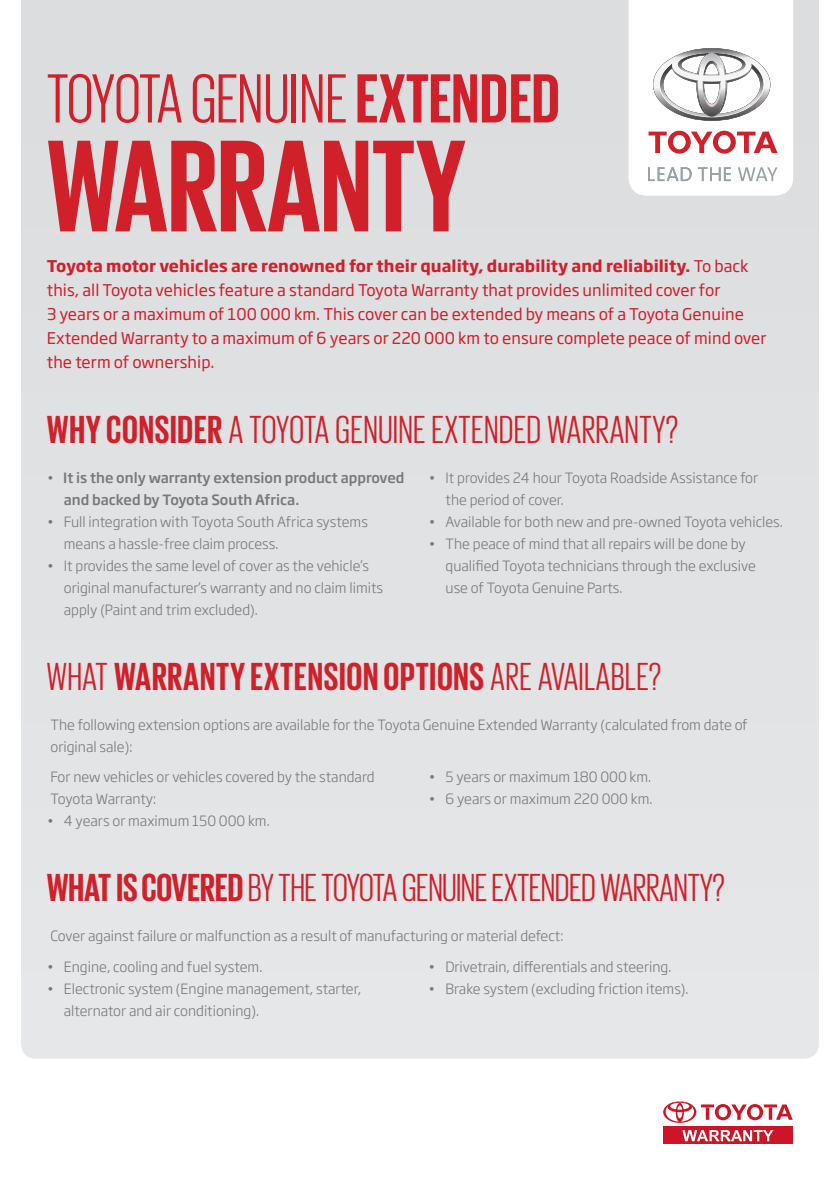
<style>
.page{position:relative;width:840px;height:1191px;background:#fff}
.page>*{position:absolute;margin:0;border:0;box-sizing:border-box;transform-origin:0 0}
.t1{font:700 133.8px "Giorgio Sans";color:#d0202a}
.t2{font:71px "Giorgio Sans";color:#d0202a}
.t3{font:40px "Giorgio Sans";color:#d0202a}
.t4{font:40px "Giorgio Sans";letter-spacing:.02em;color:#d0202a}
.t5{font:700 40px "Giorgio Sans";letter-spacing:.02em;color:#d0202a}
.t6{font:16px/24px "Soho Gothic Pro";letter-spacing:.005em;color:#d0202a}
.t7{font:300 14px/22px "Soho Gothic Pro";color:#76787b}
.t8{font:500 14px/22px "Soho Gothic Pro";color:#76787b}
.s1{font-weight:700}
.s2{font-weight:300}
.s3{font-weight:400}
</style>
<div class="page">
<div style="left:21px;top:0;width:797px;height:1058px;background:#e1e2e4"></div>
<svg style="left:628px;top:0;width:164px;height:196px"></svg>
<svg style="left:663px;top:1101px;width:129px;height:21px"></svg>
<div style="left:662px;top:1126px;width:130px;height:18px;background:#cd1527"></div>
<svg style="left:682px;top:1130px;width:91px;height:11px"></svg>
<h2 class="t2" style="left:47px;top:64px;width:514px">TOYOTA GENUINE <span class="s1">EXTENDED</span></h2>
<h1 class="t1" style="left:47px;top:119px;width:420px">WARRANTY</h1>
<p class="t6" style="left:47px;top:253px;width:720px"><span class="s1">Toyota motor vehicles are renowned for their quality, durability and reliability.</span> To back this, all Toyota vehicles feature a standard Toyota Warranty that provides unlimited cover for<br>3 years or a maximum of 100 000 km. This cover can be extended by means of a Toyota Genuine Extended Warranty to a maximum of 6 years or 220 000 km to ensure complete peace of mind over the term of ownership.</p>
<h3 class="t4" style="left:47px;top:410px;width:633px"><span class="s1">WHY CONSIDER</span> A TOYOTA GENUINE EXTENDED WARRANTY?</h3>
<p class="t8" style="left:64px;top:466px;width:342px;text-indent:-17px"><span class="s2">•</span> It is the only warranty extension product approved and backed by Toyota South Africa.</p>
<p class="t7" style="left:64px;top:510px;width:305px;text-indent:-17px">• Full integration with Toyota South Africa systems means a hassle-free claim process.</p>
<p class="t7" style="left:64px;top:554px;width:320px;text-indent:-17px">• It provides the same level of cover as the vehicle’s original manufacturer’s warranty and no claim limits apply (Paint and trim excluded).</p>
<p class="t7" style="left:445px;top:466px;width:314px;text-indent:-17px">• It provides 24 hour Toyota Roadside Assistance for the period of cover.</p>
<p class="t7" style="left:428px;top:510px;width:356px">• Available for both new and pre-owned Toyota vehicles.</p>
<p class="t7" style="left:445px;top:532px;width:312px;text-indent:-17px">• The peace of mind that all repairs will be done by qualified Toyota technicians through the exclusive use of Toyota Genuine Parts.</p>
<h3 class="t5" style="left:47px;top:656px;width:615px"><span class="s3">WHAT</span> WARRANTY EXTENSION OPTIONS <span class="s3">ARE AVAILABLE?</span></h3>
<p class="t7" style="left:50px;top:713px;width:698px">The following extension options are available for the Toyota Genuine Extended Warranty (calculated from date of original sale):</p>
<p class="t7" style="left:50px;top:765px;width:325px">For new vehicles or vehicles covered by the standard<br>Toyota Warranty:</p>
<p class="t7" style="left:47px;top:809px;width:224px">• 4 years or maximum 150 000 km.</p>
<p class="t7" style="left:428px;top:765px;width:224px">• 5 years or maximum 180 000 km.</p>
<p class="t7" style="left:428px;top:787px;width:225px">• 6 years or maximum 220 000 km.</p>
<h3 class="t3" style="left:47px;top:868px;width:679px"><span class="s1">WHAT IS COVERED</span> BY THE TOYOTA GENUINE EXTENDED WARRANTY?</h3>
<p class="t7" style="left:50px;top:924px;width:514px">Cover against failure or malfunction as a result of manufacturing or material defect:</p>
<p class="t7" style="left:47px;top:954px;width:217px">• Engine, cooling and fuel system.</p>
<p class="t7" style="left:64px;top:976px;width:299px;text-indent:-17px">• Electronic system (Engine management, starter, alternator and air conditioning).</p>
<p class="t7" style="left:428px;top:954px;width:244px">• Drivetrain, differentials and steering.</p>
<p class="t7" style="left:428px;top:976px;width:261px">• Brake system (excluding friction items).</p>
</div>
